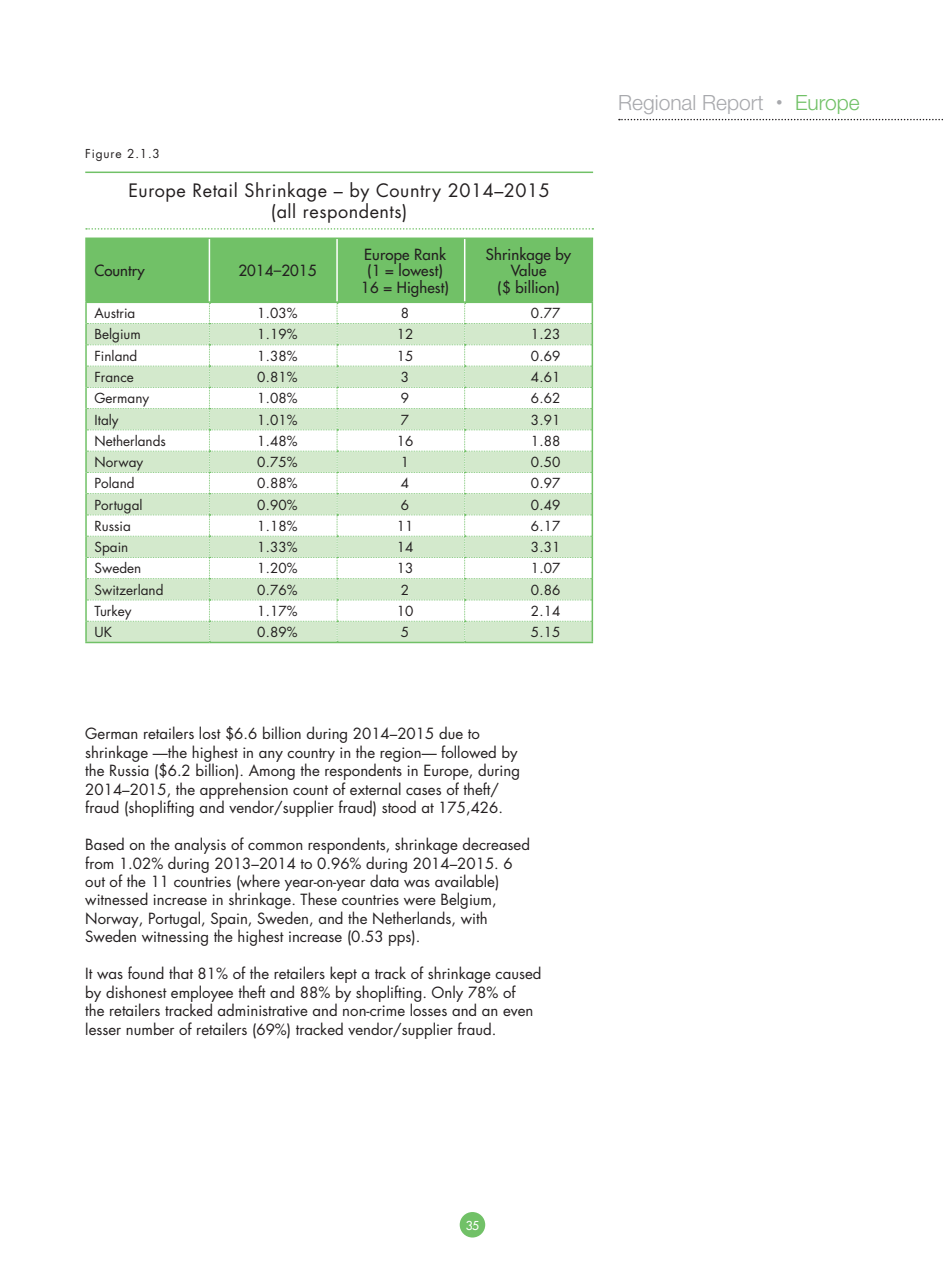
<style>
.page{position:relative;width:944px;height:1274px;background:#fff}
.page>*{position:absolute;margin:0;border:0;box-sizing:border-box;transform-origin:0 0}
.Cabecera_derecha{font:300 21px "Helvetica Neue";color:#a8a9ad}
.Titulo_figuras_Total{font:18px/21px "Futura";letter-spacing:.03em;color:#231f20;text-align:center}
.Texto_común{font:15px/18.5px "Futura";color:#231f20}
.Texto_figuras_8_10{font:15px/16.5px "Futura";letter-spacing:.01em;color:#231f20;text-align:center}
.Texto_figuras_8_10-2{font:13.5px "Futura";color:#231f20}
.Numero_figura{font:12px "Futura";letter-spacing:.07em;color:#231f20}
.t1{font:12px "Futura";color:#fff}
.s1{font-family:"Interstate"}
.s2{color:#71c167}
</style>
<div class="page">
<div style="left:459px;top:1212px;width:26px;height:25px;background:#71c167;border-radius:50%"></div>
<svg style="left:619px;top:119px;width:324px;height:1px"></svg>
<hr style="left:85px;top:172px;width:508px;height:1px;background:#71c167">
<svg style="left:86px;top:228px;width:507px;height:2px"></svg>
<hr style="left:85px;top:303px;width:2px;height:21px;background:#71c167">
<hr style="left:85px;top:345px;width:2px;height:21px;background:#71c167">
<hr style="left:85px;top:366px;width:2px;height:21px;background:#71c167">
<hr style="left:85px;top:387px;width:2px;height:22px;background:#71c167">
<hr style="left:85px;top:409px;width:2px;height:21px;background:#71c167">
<hr style="left:85px;top:430px;width:2px;height:21px;background:#71c167">
<hr style="left:85px;top:451px;width:2px;height:21px;background:#71c167">
<hr style="left:85px;top:472px;width:2px;height:22px;background:#71c167">
<hr style="left:85px;top:494px;width:2px;height:21px;background:#71c167">
<hr style="left:85px;top:515px;width:2px;height:21px;background:#71c167">
<hr style="left:85px;top:536px;width:2px;height:21px;background:#71c167">
<hr style="left:85px;top:557px;width:2px;height:22px;background:#71c167">
<hr style="left:85px;top:579px;width:2px;height:21px;background:#71c167">
<hr style="left:85px;top:600px;width:2px;height:21px;background:#71c167">
<hr style="left:85px;top:621px;width:2px;height:21px;background:#71c167">
<hr style="left:591px;top:303px;width:2px;height:21px;background:#71c167">
<hr style="left:591px;top:345px;width:2px;height:21px;background:#71c167">
<hr style="left:591px;top:366px;width:2px;height:21px;background:#71c167">
<hr style="left:591px;top:387px;width:2px;height:22px;background:#71c167">
<hr style="left:591px;top:409px;width:2px;height:21px;background:#71c167">
<hr style="left:591px;top:430px;width:2px;height:21px;background:#71c167">
<hr style="left:591px;top:451px;width:2px;height:21px;background:#71c167">
<hr style="left:591px;top:472px;width:2px;height:22px;background:#71c167">
<hr style="left:591px;top:494px;width:2px;height:21px;background:#71c167">
<hr style="left:591px;top:515px;width:2px;height:21px;background:#71c167">
<hr style="left:591px;top:536px;width:2px;height:21px;background:#71c167">
<hr style="left:591px;top:557px;width:2px;height:22px;background:#71c167">
<hr style="left:591px;top:579px;width:2px;height:21px;background:#71c167">
<hr style="left:591px;top:600px;width:2px;height:21px;background:#71c167">
<hr style="left:591px;top:621px;width:2px;height:21px;background:#71c167">
<hr style="left:85px;top:239px;width:2px;height:63px;background:#71c167">
<hr style="left:591px;top:239px;width:2px;height:63px;background:#71c167">
<hr style="left:85px;top:302px;width:124px;height:1px;background:#71c167">
<hr style="left:464px;top:302px;width:129px;height:1px;background:#71c167">
<hr style="left:85px;top:642px;width:124px;height:1px;background:#71c167">
<hr style="left:209px;top:642px;width:128px;height:1px;background:#71c167">
<hr style="left:337px;top:642px;width:127px;height:1px;background:#71c167">
<hr style="left:464px;top:642px;width:129px;height:1px;background:#71c167">
<svg style="left:86px;top:239px;width:506px;height:403px"></svg>
<hr style="left:85px;top:324px;width:2px;height:21px;background:#71c167">
<hr style="left:591px;top:324px;width:2px;height:21px;background:#71c167">
<hr style="left:85px;top:238px;width:124px;height:1px;background:#71c167">
<hr style="left:209px;top:238px;width:128px;height:1px;background:#71c167">
<hr style="left:337px;top:238px;width:127px;height:1px;background:#71c167">
<hr style="left:464px;top:238px;width:129px;height:1px;background:#71c167">
<p class="Numero_figura" style="left:85px;top:146px;width:76px">Figure 2.1.3</p>
<p class="Titulo_figuras_Total" style="left:128px;top:180px;width:423px">Europe Retail Shrinkage – by Country 2014–2015 (all respondents)</p>
<p class="Texto_figuras_8_10" style="left:94px;top:262px;width:52px">Country</p>
<p class="Texto_figuras_8_10" style="left:238px;top:262px;width:80px">2014–2015</p>
<p class="Texto_figuras_8_10" style="left:364px;top:246px;width:83px">Europe Rank</p>
<p class="Texto_figuras_8_10" style="left:367px;top:262px;width:77px">(1 = lowest)</p>
<p class="Texto_figuras_8_10" style="left:361px;top:279px;width:89px">16 = Highest)</p>
<p class="Texto_figuras_8_10" style="left:486px;top:246px;width:87px">Shrinkage by<br>Value</p>
<p class="Texto_figuras_8_10" style="left:497px;top:279px;width:63px">($ billion)</p>
<p class="Texto_figuras_8_10-2" style="left:94px;top:304px;width:42px">Austria</p>
<p class="Texto_figuras_8_10-2" style="left:257px;top:304px;width:42px">1.03%</p>
<p class="Texto_figuras_8_10-2" style="left:401px;top:304px;width:10px">8</p>
<p class="Texto_figuras_8_10-2" style="left:531px;top:304px;width:31px">0.77</p>
<p class="Texto_figuras_8_10-2" style="left:94px;top:325px;width:48px">Belgium</p>
<p class="Texto_figuras_8_10-2" style="left:257px;top:325px;width:42px">1.19%</p>
<p class="Texto_figuras_8_10-2" style="left:396px;top:325px;width:18px">12</p>
<p class="Texto_figuras_8_10-2" style="left:531px;top:325px;width:31px">1.23</p>
<p class="Texto_figuras_8_10-2" style="left:94px;top:346px;width:44px">Finland</p>
<p class="Texto_figuras_8_10-2" style="left:257px;top:346px;width:42px">1.38%</p>
<p class="Texto_figuras_8_10-2" style="left:396px;top:346px;width:18px">15</p>
<p class="Texto_figuras_8_10-2" style="left:531px;top:346px;width:31px">0.69</p>
<p class="Texto_figuras_8_10-2" style="left:94px;top:368px;width:41px">France</p>
<p class="Texto_figuras_8_10-2" style="left:257px;top:368px;width:42px">0.81%</p>
<p class="Texto_figuras_8_10-2" style="left:401px;top:368px;width:10px">3</p>
<p class="Texto_figuras_8_10-2" style="left:531px;top:368px;width:31px">4.61</p>
<p class="Texto_figuras_8_10-2" style="left:94px;top:389px;width:56px">Germany</p>
<p class="Texto_figuras_8_10-2" style="left:257px;top:389px;width:42px">1.08%</p>
<p class="Texto_figuras_8_10-2" style="left:401px;top:389px;width:10px">9</p>
<p class="Texto_figuras_8_10-2" style="left:531px;top:389px;width:31px">6.62</p>
<p class="Texto_figuras_8_10-2" style="left:94px;top:410px;width:26px">Italy</p>
<p class="Texto_figuras_8_10-2" style="left:257px;top:410px;width:42px">1.01%</p>
<p class="Texto_figuras_8_10-2" style="left:401px;top:410px;width:10px">7</p>
<p class="Texto_figuras_8_10-2" style="left:531px;top:410px;width:31px">3.91</p>
<p class="Texto_figuras_8_10-2" style="left:94px;top:432px;width:73px">Netherlands</p>
<p class="Texto_figuras_8_10-2" style="left:257px;top:432px;width:42px">1.48%</p>
<p class="Texto_figuras_8_10-2" style="left:396px;top:432px;width:18px">16</p>
<p class="Texto_figuras_8_10-2" style="left:531px;top:432px;width:31px">1.88</p>
<p class="Texto_figuras_8_10-2" style="left:94px;top:453px;width:50px">Norway</p>
<p class="Texto_figuras_8_10-2" style="left:257px;top:453px;width:42px">0.75%</p>
<p class="Texto_figuras_8_10-2" style="left:401px;top:453px;width:10px">1</p>
<p class="Texto_figuras_8_10-2" style="left:531px;top:453px;width:31px">0.50</p>
<p class="Texto_figuras_8_10-2" style="left:94px;top:474px;width:42px">Poland</p>
<p class="Texto_figuras_8_10-2" style="left:257px;top:474px;width:42px">0.88%</p>
<p class="Texto_figuras_8_10-2" style="left:401px;top:474px;width:10px">4</p>
<p class="Texto_figuras_8_10-2" style="left:531px;top:474px;width:31px">0.97</p>
<p class="Texto_figuras_8_10-2" style="left:94px;top:495px;width:50px">Portugal</p>
<p class="Texto_figuras_8_10-2" style="left:257px;top:495px;width:42px">0.90%</p>
<p class="Texto_figuras_8_10-2" style="left:401px;top:495px;width:10px">6</p>
<p class="Texto_figuras_8_10-2" style="left:531px;top:495px;width:31px">0.49</p>
<p class="Texto_figuras_8_10-2" style="left:94px;top:517px;width:38px">Russia</p>
<p class="Texto_figuras_8_10-2" style="left:257px;top:517px;width:42px">1.18%</p>
<p class="Texto_figuras_8_10-2" style="left:396px;top:517px;width:18px">11</p>
<p class="Texto_figuras_8_10-2" style="left:531px;top:517px;width:31px">6.17</p>
<p class="Texto_figuras_8_10-2" style="left:94px;top:538px;width:35px">Spain</p>
<p class="Texto_figuras_8_10-2" style="left:257px;top:538px;width:42px">1.33%</p>
<p class="Texto_figuras_8_10-2" style="left:396px;top:538px;width:18px">14</p>
<p class="Texto_figuras_8_10-2" style="left:531px;top:538px;width:31px">3.31</p>
<p class="Texto_figuras_8_10-2" style="left:94px;top:559px;width:48px">Sweden</p>
<p class="Texto_figuras_8_10-2" style="left:257px;top:559px;width:42px">1.20%</p>
<p class="Texto_figuras_8_10-2" style="left:396px;top:559px;width:18px">13</p>
<p class="Texto_figuras_8_10-2" style="left:531px;top:559px;width:31px">1.07</p>
<p class="Texto_figuras_8_10-2" style="left:94px;top:580px;width:70px">Switzerland</p>
<p class="Texto_figuras_8_10-2" style="left:257px;top:580px;width:42px">0.76%</p>
<p class="Texto_figuras_8_10-2" style="left:401px;top:580px;width:10px">2</p>
<p class="Texto_figuras_8_10-2" style="left:531px;top:580px;width:31px">0.86</p>
<p class="Texto_figuras_8_10-2" style="left:94px;top:602px;width:39px">Turkey</p>
<p class="Texto_figuras_8_10-2" style="left:257px;top:602px;width:42px">1.17%</p>
<p class="Texto_figuras_8_10-2" style="left:396px;top:602px;width:18px">10</p>
<p class="Texto_figuras_8_10-2" style="left:531px;top:602px;width:31px">2.14</p>
<p class="Texto_figuras_8_10-2" style="left:94px;top:623px;width:19px">UK</p>
<p class="Texto_figuras_8_10-2" style="left:257px;top:623px;width:42px">0.89%</p>
<p class="Texto_figuras_8_10-2" style="left:401px;top:623px;width:10px">5</p>
<p class="Texto_figuras_8_10-2" style="left:531px;top:623px;width:31px">5.15</p>
<p class="Texto_común" style="left:85px;top:724px;width:436px">German retailers lost $6.6 billion during 2014–2015 due to shrinkage —the highest in any country in the region— followed by the Russia ($6.2 billion). Among the respondents in Europe, during 2014–2015, the apprehension count of external cases of theft/ fraud (shoplifting and vendor/supplier fraud) stood at 175,426.</p>
<p class="Texto_común" style="left:85px;top:835px;width:446px">Based on the analysis of common respondents, shrinkage decreased from 1.02% during 2013–2014 to 0.96% during 2014–2015. 6 out of the 11 countries (where year-on-year data was available) witnessed increase in shrinkage. These countries were Belgium, Norway, Portugal, Spain, Sweden, and the Netherlands, with Sweden witnessing the highest increase (0.53 pps).</p>
<p class="Texto_común" style="left:85px;top:964px;width:457px">It was found that 81% of the retailers kept a track of shrinkage caused by dishonest employee theft and 88% by shoplifting. Only 78% of<br>the retailers tracked administrative and non-crime losses and an even lesser number of retailers (69%) tracked vendor/supplier fraud.</p>
<p class="Cabecera_derecha" style="left:618px;top:90px;width:243px">Regional Report <span class="s1">•</span> <span class="s2">Europe</span></p>
<p class="t1" style="left:465px;top:1217px;width:15px">35</p>
</div>
